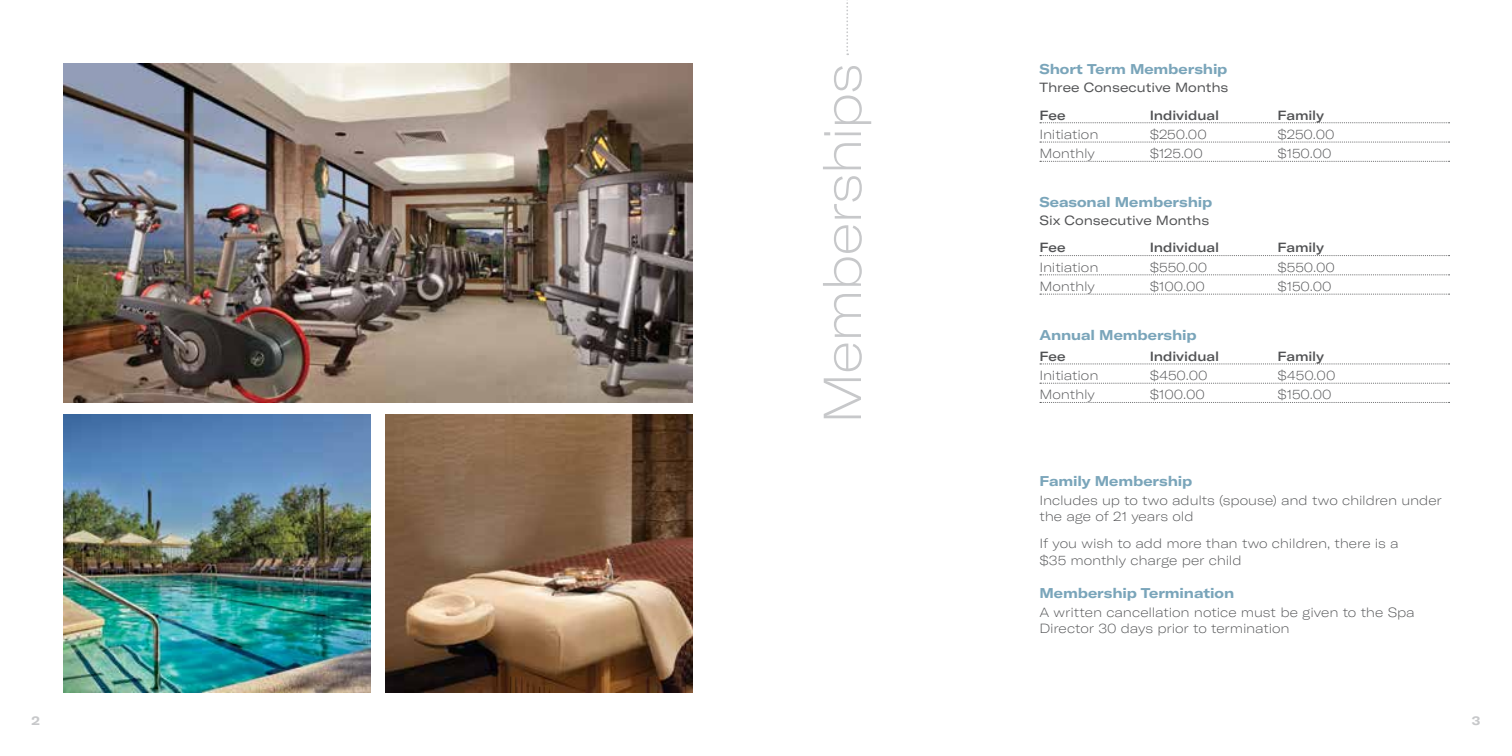
<style>
.page{position:relative;width:1512px;height:756px;background:#fff}
.page>*{position:absolute;margin:0;border:0;box-sizing:border-box;transform-origin:0 0}
.t1{font:100 expanded 52.5px "GT America";color:#c7c8ca}
.t2{font:700 expanded 14px "GT America";letter-spacing:-.005em;color:#7aa5ba}
.t3{font:100 expanded 13.12px/16.6px "GT America";letter-spacing:-.01em;color:#515254}
.t4{font:500 expanded 13.12px "GT America";letter-spacing:-.005em;color:#515254}
.t5{font:expanded 13.12px "GT America";letter-spacing:-.005em;color:#515254}
.t6{font:700 expanded 12.25px "GT America";color:#c7c8ca}
</style>
<div class="page">
<svg style="left:846px;top:0;width:2px;height:55px"></svg>
<img style="left:63px;top:63px;width:630px;height:339px">
<img style="left:63px;top:415px;width:307px;height:278px">
<img style="left:386px;top:415px;width:307px;height:278px">
<svg style="left:1040px;top:122px;width:410px;height:1px"></svg>
<svg style="left:1040px;top:142px;width:410px;height:1px"></svg>
<svg style="left:1040px;top:161px;width:410px;height:1px"></svg>
<svg style="left:1040px;top:255px;width:410px;height:1px"></svg>
<svg style="left:1040px;top:274px;width:410px;height:1px"></svg>
<svg style="left:1040px;top:294px;width:410px;height:1px"></svg>
<svg style="left:1040px;top:364px;width:410px;height:1px"></svg>
<svg style="left:1040px;top:383px;width:410px;height:1px"></svg>
<svg style="left:1040px;top:402px;width:410px;height:1px"></svg>
<h1 class="t1" style="left:812px;top:424px;width:363px;rotate:-90deg">M e m b e r hs pi s</h1>
<h1 class="t2" style="left:1040px;top:60px;width:189px">Short Term Membership</h1>
<h1 class="t5" style="left:1040px;top:80px;width:191px">Three Consecutive Months</h1>
<p class="t4" style="left:1040px;top:107px;width:28px">Fee</p>
<p class="t4" style="left:1150px;top:107px;width:71px">Individual</p>
<p class="t4" style="left:1278px;top:107px;width:48px">Family</p>
<p class="t3" style="left:1040px;top:126px;width:60px">Initiation</p>
<p class="t3" style="left:1150px;top:126px;width:59px">$250.00</p>
<p class="t3" style="left:1277px;top:126px;width:59px">$250.00</p>
<p class="t3" style="left:1040px;top:145px;width:57px">Monthly</p>
<p class="t3" style="left:1150px;top:145px;width:55px">$125.00</p>
<p class="t3" style="left:1277px;top:145px;width:56px">$150.00</p>
<h1 class="t2" style="left:1040px;top:193px;width:174px">Seasonal Membership</h1>
<h1 class="t5" style="left:1040px;top:213px;width:171px">Six Consecutive Months</h1>
<p class="t4" style="left:1040px;top:240px;width:28px">Fee</p>
<p class="t4" style="left:1150px;top:240px;width:71px">Individual</p>
<p class="t4" style="left:1278px;top:240px;width:48px">Family</p>
<p class="t3" style="left:1040px;top:259px;width:60px">Initiation</p>
<p class="t3" style="left:1150px;top:259px;width:59px">$550.00</p>
<p class="t3" style="left:1277px;top:259px;width:59px">$550.00</p>
<p class="t3" style="left:1040px;top:278px;width:57px">Monthly</p>
<p class="t3" style="left:1150px;top:278px;width:57px">$100.00</p>
<p class="t3" style="left:1277px;top:278px;width:56px">$150.00</p>
<h1 class="t2" style="left:1040px;top:326px;width:159px">Annual Membership</h1>
<p class="t4" style="left:1040px;top:348px;width:28px">Fee</p>
<p class="t4" style="left:1150px;top:348px;width:71px">Individual</p>
<p class="t4" style="left:1278px;top:348px;width:48px">Family</p>
<p class="t3" style="left:1040px;top:367px;width:60px">Initiation</p>
<p class="t3" style="left:1150px;top:367px;width:59px">$450.00</p>
<p class="t3" style="left:1277px;top:367px;width:59px">$450.00</p>
<p class="t3" style="left:1040px;top:386px;width:57px">Monthly</p>
<p class="t3" style="left:1150px;top:386px;width:57px">$100.00</p>
<p class="t3" style="left:1277px;top:386px;width:56px">$150.00</p>
<h2 class="t2" style="left:1040px;top:473px;width:154px">Family Membership</h2>
<p class="t3" style="left:1040px;top:492px;width:404px">Includes up to two adults (spouse) and two children under the age of 21 years old</p>
<p class="t3" style="left:1040px;top:536px;width:361px">If you wish to add more than two children, there is a $35 monthly charge per child</p>
<h2 class="t2" style="left:1040px;top:585px;width:196px">Membership Termination</h2>
<p class="t3" style="left:1040px;top:604px;width:377px">A written cancellation notice must be given to the Spa<br>Director 30 days prior to termination</p>
<p class="t6" style="left:32px;top:713px;width:10px">2</p>
<p class="t6" style="left:1472px;top:713px;width:10px">3</p>
</div>
